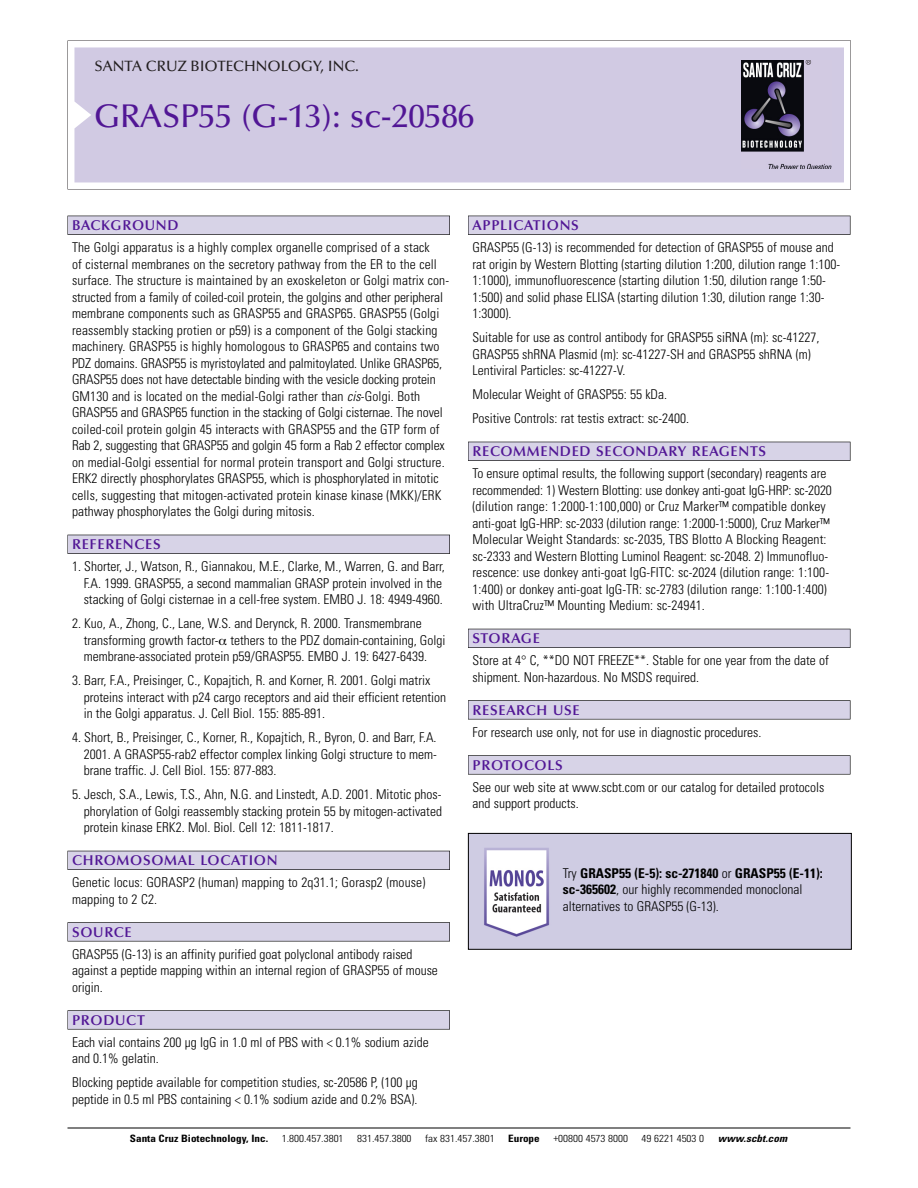
<style>
.page{position:relative;width:918px;height:1188px;background:#fff}
.page>*{position:absolute;margin:0;border:0;box-sizing:border-box;transform-origin:0 0}
.t1{font:500 33px "Optima";color:#511695}
.t2{font:500 15px "Optima";color:#231f20}
.t3{font:600 14.25px "Optima";letter-spacing:.05em;color:#511695}
.t4{font:300 condensed 13.5px/16.5px "Univers";color:#000}
.t5{font:300 condensed 10.2px "Univers";color:#000;scale:1.1 1}
.t6{font:700 condensed 10.2px "Univers";color:#000;scale:1.1 1}
.t7{font:italic 700 condensed 10.2px "Univers";letter-spacing:.005em;color:#000;scale:1.1 1}
.s1{font-style:italic}
.s2{font-weight:700}
</style>
<div class="page">
<svg style="left:68px;top:40px;width:783px;height:149px"></svg>
<div style="left:74px;top:47px;width:770px;height:135px;background:#d1cae3"></div>
<img style="left:741px;top:60px;width:90px;height:108px">
<div style="left:68px;top:216px;width:382px;height:19px;background:#525155"></div>
<div style="left:68px;top:216px;width:381px;height:18px;background:#d7d3e7"></div>
<div style="left:68px;top:535px;width:382px;height:19px;background:#515055"></div>
<div style="left:68px;top:535px;width:381px;height:18px;background:#d7d3e7"></div>
<div style="left:68px;top:851px;width:382px;height:19px;background:#525158"></div>
<div style="left:68px;top:851px;width:381px;height:18px;background:#d7d3e7"></div>
<div style="left:68px;top:922px;width:382px;height:19px;background:#575759"></div>
<div style="left:68px;top:923px;width:381px;height:18px;background:#d7d3e7"></div>
<svg style="left:68px;top:1010px;width:382px;height:20px"></svg>
<div style="left:68px;top:1011px;width:381px;height:18px;background:#d7d3e7"></div>
<div style="left:468px;top:216px;width:382px;height:19px;background:#525155"></div>
<div style="left:468px;top:216px;width:382px;height:18px;background:#d7d3e7"></div>
<div style="left:468px;top:442px;width:382px;height:19px;background:#515055"></div>
<div style="left:468px;top:442px;width:382px;height:18px;background:#d7d3e7"></div>
<div style="left:468px;top:629px;width:382px;height:19px;background:#525158"></div>
<div style="left:468px;top:629px;width:382px;height:18px;background:#d7d3e7"></div>
<div style="left:468px;top:700px;width:382px;height:19px;background:#575759"></div>
<div style="left:468px;top:701px;width:382px;height:18px;background:#d7d3e7"></div>
<svg style="left:468px;top:755px;width:382px;height:20px"></svg>
<div style="left:468px;top:756px;width:382px;height:18px;background:#d7d3e7"></div>
<hr style="left:68px;top:1128px;width:782px;height:1px;background:#000">
<img style="left:470px;top:835px;width:380px;height:113px">
<div style="left:468px;top:833px;width:384px;height:117px;border:1px solid #000"></div>
<p class="t2" style="left:94px;top:61px;width:266px">SANTA CRUZ BIOTECHNOLOGY, INC.</p>
<h1 class="t1" style="left:94px;top:103px;width:381px">GRASP55 (G-13): sc-20586</h1>
<p class="t3" style="left:72px;top:219px;width:108px">BACKGROUND</p>
<p class="t4" style="left:72px;top:240px;width:379px">The Golgi apparatus is a highly complex organelle comprised of a stack<br>of cisternal membranes on the secretory pathway from the ER to the cell surface. The structure is maintained by an exoskeleton or Golgi matrix con&shy;structed from a family of coiled-coil protein, the golgins and other peripheral membrane components such as GRASP55 and GRASP65. GRASP55 (Golgi reassembly stacking protien or p59) is a component of the Golgi stacking machinery. GRASP55 is highly homologous to GRASP65 and contains two PDZ domains. GRASP55 is myristoylated and palmitoylated. Unlike GRASP65, GRASP55 does not have detectable binding with the vesicle docking protein GM130 and is located on the medial-Golgi rather than <span class="s1">cis</span>-Golgi. Both GRASP55 and GRASP65 function in the stacking of Golgi cisternae. The novel coiled-coil protein golgin 45 interacts with GRASP55 and the GTP form of Rab 2, suggesting that GRASP55 and golgin 45 form a Rab 2 effector complex on medial-Golgi essential for normal protein transport and Golgi structure.<br>ERK2 directly phosphorylates GRASP55, which is phosphorylated in mitotic cells, suggesting that mitogen-activated protein kinase kinase (MKK)/ERK pathway phosphorylates the Golgi during mitosis.</p>
<p class="t3" style="left:72px;top:539px;width:90px">REFERENCES</p>
<p class="t4" style="left:84px;top:559px;width:363px;text-indent:-12px">1. Shorter, J., Watson, R., Giannakou, M.E., Clarke, M., Warren, G. and Barr,<br>F.A. 1999. GRASP55, a second mammalian GRASP protein involved in the stacking of Golgi cisternae in a cell-free system. EMBO J. 18: 4949-4960.</p>
<p class="t4" style="left:84px;top:616px;width:363px;text-indent:-12px">2. Kuo, A., Zhong, C., Lane, W.S. and Derynck, R. 2000. Transmembrane transforming growth factor- tethers to the PDZ domain-containing, Golgi membrane-associated protein p59/GRASP55. EMBO J. 19: 6427-6439.</p>
<p class="t4" style="left:84px;top:673px;width:364px;text-indent:-12px">3. Barr, F.A., Preisinger, C., Kopajtich, R. and Korner, R. 2001. Golgi matrix proteins interact with p24 cargo receptors and aid their efficient retention in the Golgi apparatus. J. Cell Biol. 155: 885-891.</p>
<p class="t4" style="left:84px;top:730px;width:355px;text-align:justify;text-indent:-12px">4. Short, B., Preisinger, C., Korner, R., Kopajtich, R., Byron, O. and Barr, F.A.<br>2001. A GRASP55-rab2 effector complex linking Golgi structure to mem&shy;brane traffic. J. Cell Biol. 155: 877-883.</p>
<p class="t4" style="left:84px;top:787px;width:360px;text-align:justify;text-indent:-12px">5. Jesch, S.A., Lewis, T.S., Ahn, N.G. and Linstedt, A.D. 2001. Mitotic phos&shy;phorylation of Golgi reassembly stacking protein 55 by mitogen-activated protein kinase ERK2. Mol. Biol. Cell 12: 1811-1817.</p>
<p class="t3" style="left:72px;top:855px;width:207px">CHROMOSOMAL LOCATION</p>
<p class="t4" style="left:72px;top:875px;width:355px">Genetic locus: GORASP2 (human) mapping to 2q31.1; Gorasp2 (mouse) mapping to 2 C2.</p>
<p class="t3" style="left:72px;top:926px;width:61px">SOURCE</p>
<p class="t4" style="left:72px;top:947px;width:367px">GRASP55 (G-13) is an affinity purified goat polyclonal antibody raised against a peptide mapping within an internal region of GRASP55 of mouse origin.</p>
<p class="t3" style="left:72px;top:1014px;width:74px">PRODUCT</p>
<p class="t4" style="left:72px;top:1035px;width:358px">Each vial contains 200 µg IgG in 1.0 ml of PBS with &lt; 0.1% sodium azide and 0.1% gelatin.</p>
<p class="t4" style="left:72px;top:1075px;width:347px">Blocking peptide available for competition studies, sc-20586 P, (100 µg peptide in 0.5 ml PBS containing &lt; 0.1% sodium azide and 0.2% BSA).</p>
<p class="t3" style="left:473px;top:219px;width:108px">APPLICATIONS</p>
<p class="t4" style="left:473px;top:240px;width:369px">GRASP55 (G-13) is recommended for detection of GRASP55 of mouse and rat origin by Western Blotting (starting dilution 1:200, dilution range 1:100- 1:1000), immunofluorescence (starting dilution 1:50, dilution range 1:50- 1:500) and solid phase ELISA (starting dilution 1:30, dilution range 1:30- 1:3000).</p>
<p class="t4" style="left:473px;top:330px;width:348px">Suitable for use as control antibody for GRASP55 siRNA (m): sc-41227,<br>GRASP55 shRNA Plasmid (m): sc-41227-SH and GRASP55 shRNA (m)<br>Lentiviral Particles: sc-41227-V.</p>
<p class="t4" style="left:473px;top:383px;width:218px;line-height:24px">Molecular Weight of GRASP55: 55 kDa.<br>Positive Controls: rat testis extract: sc-2400.</p>
<p class="t3" style="left:473px;top:446px;width:295px">RECOMMENDED SECONDARY REAGENTS</p>
<p class="t4" style="left:473px;top:466px;width:361px">To ensure optimal results, the following support (secondary) reagents are recommended: 1) Western Blotting: use donkey anti-goat IgG-HRP: sc-2020 (dilution range: 1:2000-1:100,000) or Cruz Marker™ compatible donkey anti-goat IgG-HRP: sc-2033 (dilution range: 1:2000-1:5000), Cruz Marker™ Molecular Weight Standards: sc-2035, TBS Blotto A Blocking Reagent: sc-2333 and Western Blotting Luminol Reagent: sc-2048. 2) Immunofluo&shy;rescence: use donkey anti-goat IgG-FITC: sc-2024 (dilution range: 1:100- 1:400) or donkey anti-goat IgG-TR: sc-2783 (dilution range: 1:100-1:400) with UltraCruz™ Mounting Medium: sc-24941.</p>
<p class="t3" style="left:473px;top:633px;width:69px">STORAGE</p>
<p class="t4" style="left:473px;top:653px;width:358px">Store at 4° C, **DO NOT FREEZE**. Stable for one year from the date of shipment. Non-hazardous. No MSDS required.</p>
<p class="t3" style="left:473px;top:704px;width:109px">RESEARCH USE</p>
<p class="t4" style="left:473px;top:725px;width:290px">For research use only, not for use in diagnostic procedures.</p>
<p class="t3" style="left:473px;top:759px;width:92px">PROTOCOLS</p>
<p class="t4" style="left:473px;top:780px;width:353px">See our web site at www.scbt.com or our catalog for detailed protocols and support products.</p>
<p class="t4" style="left:563px;top:866px;width:261px">Try <span class="s2">GRASP55 (E-5): sc-271840</span> or <span class="s2">GRASP55 (E-11): sc-365602</span>, our highly recommended monoclonal alternatives to GRASP55 (G-13).</p>
<p class="t6" style="left:130px;top:1135px;width:127px">Santa Cruz Biotechnology, Inc.</p>
<p class="t5" style="left:282px;top:1135px;width:58px">1.800.457.3801</p>
<p class="t5" style="left:357px;top:1135px;width:51px">831.457.3800</p>
<p class="t5" style="left:425px;top:1135px;width:65px">fax 831.457.3801</p>
<p class="t6" style="left:508px;top:1135px;width:30px">Europe</p>
<p class="t5" style="left:553px;top:1135px;width:69px">+00800 4573 8000</p>
<p class="t5" style="left:642px;top:1135px;width:58px">49 6221 4503 0</p>
<p class="t7" style="left:718px;top:1135px;width:64px">www.scbt.com</p>
</div>
